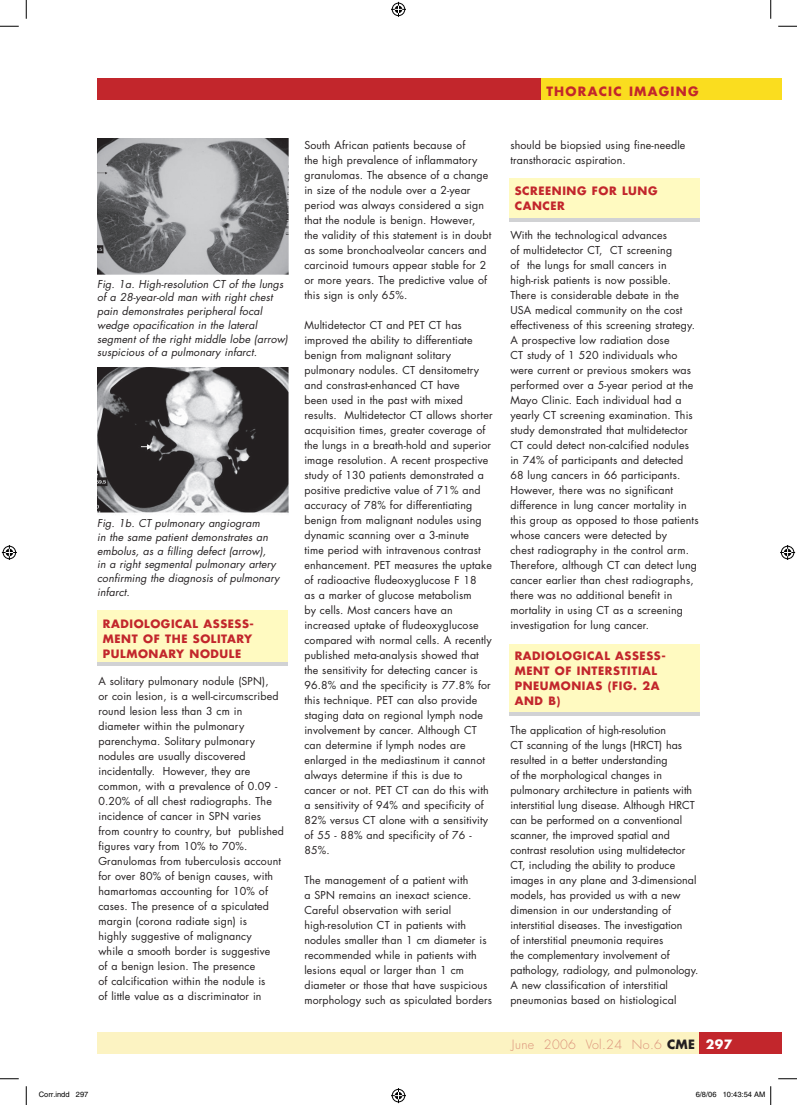
<style>
.page{position:relative;width:797px;height:1105px;background:#fff}
.page>*{position:absolute;margin:0;border:0;box-sizing:border-box;transform-origin:0 0}
.t1{font:300 12.5px "Futura";letter-spacing:.03em;color:#db9079}
.t2{font:700 12.5px "Futura";color:#c2262c}
.t3{font:700 12.5px "Futura";color:#fff}
.t4{font:700 11.25px/15px "Futura";letter-spacing:.05em;color:#c2262c}
.t5{font:10.62px/15px "Futura";letter-spacing:.015em;color:#231f20}
.t6{font:italic 10.62px/13.8px "Futura";letter-spacing:.01em;color:#231f20}
.t7{font:7.5px "Helvetica";color:#000}
.s1{font-weight:700;color:#231f20}
</style>
<div class="page">
<div style="left:97px;top:1032px;width:602px;height:21px;background:#fcf3c2"></div>
<div style="left:699px;top:1032px;width:82px;height:21px;background:#c2262c"></div>
<div style="left:97px;top:79px;width:602px;height:21px;background:#c2262c"></div>
<div style="left:541px;top:79px;width:240px;height:21px;background:#fadd1f"></div>
<img style="left:97px;top:139px;width:191px;height:135px">
<img style="left:97px;top:367px;width:191px;height:146px">
<div style="left:97px;top:610px;width:191px;height:54px;background:#fffac1"></div>
<hr style="left:97px;top:663px;width:191px;height:3px;background:#d1d2d4">
<div style="left:509px;top:178px;width:190px;height:41px;background:#fffac1"></div>
<hr style="left:509px;top:219px;width:190px;height:3px;background:#d1d2d4">
<div style="left:509px;top:644px;width:190px;height:69px;background:#fffac1"></div>
<hr style="left:509px;top:712px;width:190px;height:4px;background:#d1d2d4">
<svg style="left:0;top:25px;width:19px;height:2px"></svg>
<svg style="left:778px;top:25px;width:19px;height:2px"></svg>
<svg style="left:0;top:1078px;width:19px;height:1px"></svg>
<svg style="left:778px;top:1078px;width:19px;height:1px"></svg>
<svg style="left:25px;top:0;width:2px;height:19px"></svg>
<svg style="left:25px;top:1086px;width:2px;height:19px"></svg>
<svg style="left:770px;top:0;width:1px;height:19px"></svg>
<svg style="left:391px;top:2px;width:15px;height:15px"></svg>
<svg style="left:391px;top:1088px;width:15px;height:15px"></svg>
<svg style="left:2px;top:545px;width:15px;height:15px"></svg>
<svg style="left:780px;top:545px;width:15px;height:15px"></svg>
<svg style="left:770px;top:1086px;width:1px;height:19px"></svg>
<p class="t2" style="left:546px;top:82px;width:12px">THORA</p>
<p class="t2" style="left:598px;top:82px;width:42px">CIC IMAGING</p>
<p class="t6" style="left:97px;top:277px;width:192px">Fig. 1a. High-resolution CT of the lungs of a 28-year-old man with right chest pain demonstrates peripheral focal wedge opacification in the lateral segment of the right middle lobe (arrow) suspicious of a pulmonary infarct.</p>
<p class="t6" style="left:97px;top:516px;width:184px">Fig. 1b. CT pulmonary angiogram<br>in the same patient demonstrates an embolus, as a filling defect (arrow),<br>in a right segmental pulmonary artery confirming the diagnosis of pulmonary infarct.</p>
<p class="t4" style="left:103px;top:615px;width:152px">RADIOLOGICAL ASSESS-<br>MENT OF THE SOLITARY<br>PULMONARY NODULE</p>
<p class="t5" style="left:98px;top:674px;width:187px">A solitary pulmonary nodule (SPN),<br>or coin lesion, is a well-circumscribed round lesion less than 3 cm in diameter within the pulmonary parenchyma. Solitary pulmonary nodules are usually discovered incidentally. However, they are common, with a prevalence of 0.09 - 0.20% of all chest radiographs. The incidence of cancer in SPN varies from country to country, but published figures vary from 10% to 70%.<br>Granulomas from tuberculosis account for over 80% of benign causes, with hamartomas accounting for 10% of cases. The presence of a spiculated margin (corona radiate sign) is<br>highly suggestive of malignancy<br>while a smooth border is suggestive<br>of a benign lesion. The presence<br>of calcification within the nodule is<br>of little value as a discriminator in</p>
<p class="t5" style="left:304px;top:138px;width:188px">South African patients because of<br>the high prevalence of inflammatory granulomas. The absence of a change in size of the nodule over a 2-year period was always considered a sign that the nodule is benign. However, the validity of this statement is in doubt as some bronchoalveolar cancers and carcinoid tumours appear stable for 2 or more years. The predictive value of this sign is only 65%.</p>
<p class="t5" style="left:304px;top:318px;width:111px">Multidetector CT and PET</p>
<p class="t5" style="left:304px;top:318px;width:190px;text-indent:124px">CT has improved the ability to differentiate benign from malignant solitary pulmonary nodules. CT densitometry and constrast-enhanced CT have<br>been used in the past with mixed results. Multidetector CT allows shorter acquisition times, greater coverage of the lungs in a breath-hold and superior image resolution. A recent prospective study of 130 patients demonstrated a positive predictive value of 71% and accuracy of 78% for differentiating benign from malignant nodules using dynamic scanning over a 3-minute<br>time period with intravenous contrast enhancement. PET</p>
<p class="t5" style="left:304px;top:558px;width:189px;text-indent:90px">measures the uptake of radioactive fludeoxyglucose F 18<br>as a marker of glucose metabolism<br>by cells. Most cancers have an increased uptake of fludeoxyglucose compared with normal cells. A recently published meta-analysis showed that the sensitivity for detecting cancer is 96.8% and the specificity is 77.8% for this technique. PET</p>
<p class="t5" style="left:304px;top:693px;width:182px;text-indent:93px">can also provide staging data on regional lymph node involvement by cancer. Although CT can determine if lymph nodes are enlarged in the mediastinum it cannot always determine if this is due to cancer or not. PET</p>
<p class="t5" style="left:304px;top:783px;width:186px;text-indent:91px">CT can do this with a sensitivity of 94% and specificity of<br>82% versus CT alone with a sensitivity of 55 - 88% and specificity of 76 -<br>85%.</p>
<p class="t5" style="left:304px;top:873px;width:189px">The management of a patient with<br>a SPN remains an inexact science.<br>Careful observation with serial high-resolution CT in patients with nodules smaller than 1 cm diameter is recommended while in patients with lesions equal or larger than 1 cm diameter or those that have suspicious morphology such as spiculated borders</p>
<p class="t5" style="left:510px;top:138px;width:177px">should be biopsied using fine-needle transthoracic aspiration.</p>
<p class="t4" style="left:514px;top:183px;width:144px">SCREENING FOR LUNG<br>CANCER</p>
<p class="t5" style="left:510px;top:228px;width:190px">With the technological advances<br>of multidetector CT, CT screening<br>of the lungs for small cancers in high-risk patients is now possible.<br>There is considerable debate in the USA medical community on the cost effectiveness of this screening strategy.<br>A prospective low radiation dose<br>CT study of 1 520 individuals who were current or previous smokers was performed over a 5-year period at the Mayo Clinic. Each individual had a yearly CT screening examination. This study demonstrated that multidetector<br>CT could detect non-calcified nodules in 74% of participants and detected 68 lung cancers in 66 participants.<br>However, there was no significant difference in lung cancer mortality in this group as opposed to those patients whose cancers were detected by<br>chest radiography in the control arm.<br>Therefore, although CT can detect lung cancer earlier than chest radiographs, there was no additional benefit in mortality in using CT as a screening investigation for lung cancer.</p>
<p class="t4" style="left:514px;top:648px;width:153px">RADIOLOGICAL ASSESS-<br>MENT OF INTERSTITIAL<br>PNEUMONIAS (FIG. 2A<br>AND B)</p>
<p class="t5" style="left:510px;top:723px;width:157px">The application of high-resolution<br>CT scanning of the lungs (HRCT</p>
<p class="t5" style="left:510px;top:738px;width:190px;text-indent:149px">) has resulted in a better understanding<br>of the morphological changes in pulmonary architecture in patients with interstitial lung disease. Although HRCT<br>can be performed on a conventional scanner, the improved spatial and contrast resolution using multidetector CT, including the ability to produce images in any plane and 3-dimensional models, has provided us with a new dimension in our understanding of interstitial diseases. The investigation<br>of interstitial pneumonia requires<br>the complementary involvement of pathology, radiology, and pulmonology.<br>A new classification of interstitial pneumonias based on histiological</p>
<p class="t1" style="left:512px;top:1036px;width:174px">June 2006 Vol.24 No.6 <span class="s1">CME</span></p>
<p class="t3" style="left:705px;top:1035px;width:28px">297</p>
<p class="t7" style="left:39px;top:1090px;width:51px">Corr.indd 297</p>
<p class="t7" style="left:695px;top:1090px;width:71px">6/8/06 10:43:54 AM</p>
</div>
